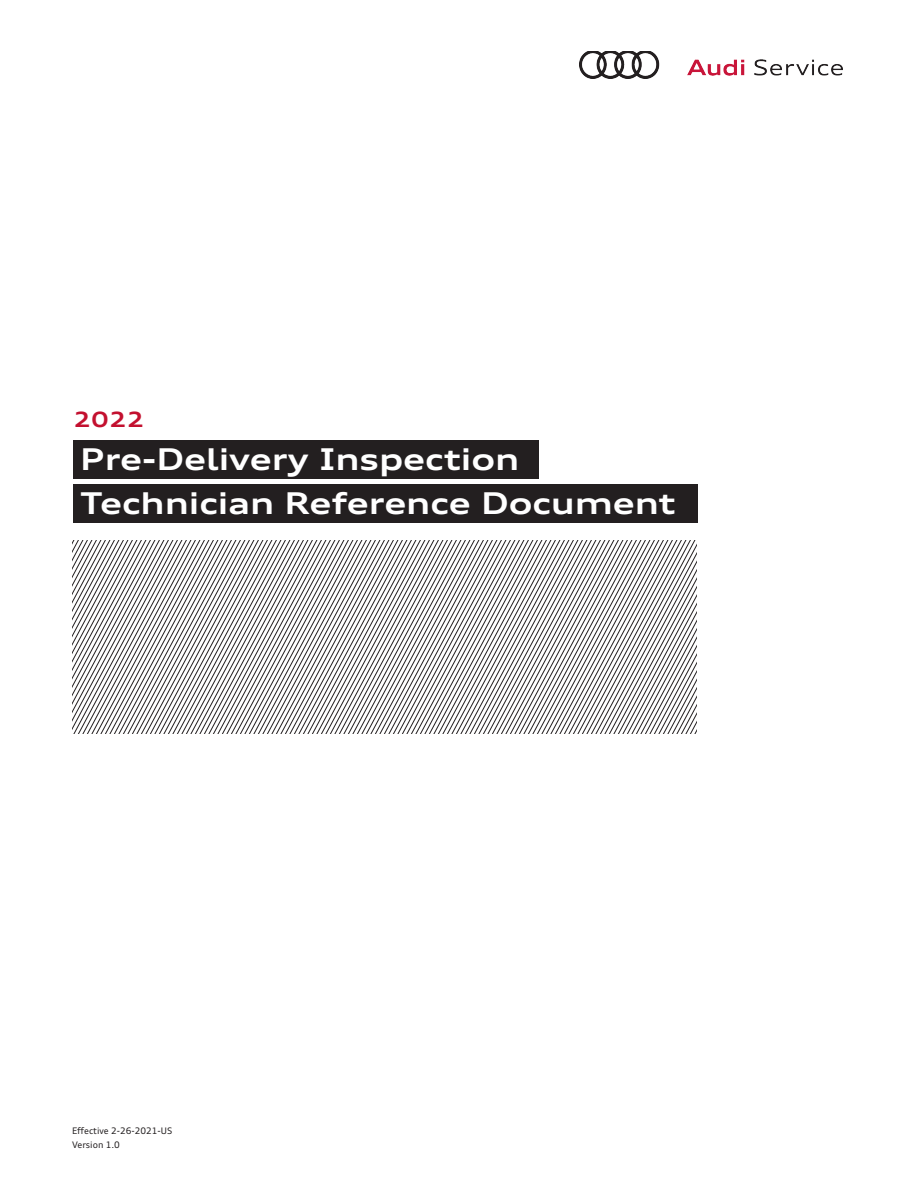
<style>
.page{position:relative;width:918px;height:1188px;background:#fff}
.page>*{position:absolute;margin:0;border:0;box-sizing:border-box;transform-origin:0 0}
.t1{font:700 expanded 30px/44.1px "Audi Type";color:#fff}
.t2{font:700 expanded 21px "Audi Type";color:#c3102f}
.t3{font:9px/13.5px "Audi Type";color:#231f20}
</style>
<div class="page">
<img style="left:579px;top:51px;width:264px;height:28px">
<div style="left:74px;top:440px;width:465px;height:39px;background:#231f20"></div>
<div style="left:74px;top:485px;width:624px;height:38px;background:#231f20"></div>
<svg style="left:72px;top:541px;width:625px;height:193px"></svg>
<p class="t2" style="left:74px;top:405px;width:73px">2022</p>
<p class="t1" style="left:80px;top:436px;width:597px">Pre-Delivery Inspection<br>Technician Reference Document</p>
<p class="t3" style="left:72px;top:1124px;width:102px">Effective 2-26-2021-US<br>Version 1.0</p>
</div>
